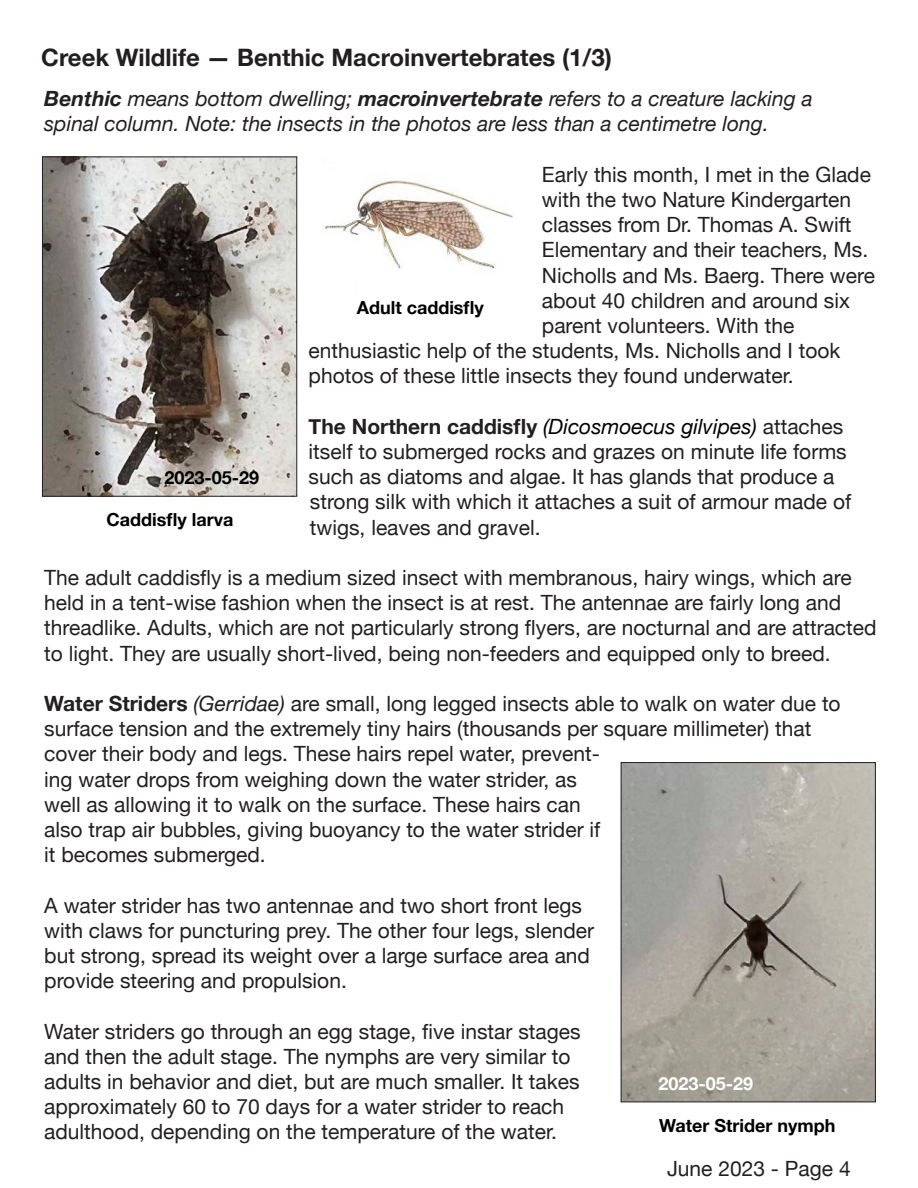
<style>
.page{position:relative;width:918px;height:1188px;background:#fff}
.page>*{position:absolute;margin:0;border:0;box-sizing:border-box;transform-origin:0 0}
.t1{font:700 24px "Helvetica Neue";color:#231f20}
.t2{font:21px/25.2px "Helvetica Neue";color:#231f20}
.t3{font:italic 21px/25.2px "Helvetica Neue";color:#231f20}
.t4{font:700 18px "Helvetica Neue";color:#000}
.t5{font:700 18px "Helvetica Neue";color:#fff}
.s1{font-weight:700}
.s2{font-style:italic;color:#000}
.s3{font-style:italic}
</style>
<div class="page">
<img style="left:44px;top:158px;width:251px;height:337px">
<div style="left:42px;top:156px;width:255px;height:341px;border:1px solid #231f20"></div>
<img style="left:324px;top:179px;width:189px;height:90px">
<img style="left:623px;top:764px;width:251px;height:336px">
<div style="left:621px;top:762px;width:255px;height:340px;border:1px solid #231f20"></div>
<p class="t1" style="left:41px;top:38px;width:572px">Creek Wildlife — Benthic Macroinvertebrates (1/3)</p>
<p class="t3" style="left:44px;top:87px;width:770px"><span class="s1">Benthic</span> means bottom dwelling; <span class="s1">macroinvertebrate</span> refers to a creature lacking a spinal column. Note: the insects in the photos are less than a centimetre long.</p>
<p class="t2" style="left:542px;top:163px;width:331px">Early this month, I met in the Glade</p>
<p class="t2" style="left:542px;top:188px;width:311px">with the two Nature Kindergarten</p>
<p class="t2" style="left:542px;top:213px;width:311px">classes from Dr. Thomas A. Swift</p>
<p class="t2" style="left:542px;top:239px;width:328px">Elementary and their teachers, Ms.</p>
<p class="t2" style="left:542px;top:264px;width:335px">Nicholls and Ms. Baerg. There were</p>
<p class="t2" style="left:542px;top:289px;width:310px">about 40 children and around six</p>
<p class="t2" style="left:542px;top:314px;width:254px">parent volunteers. With the</p>
<p class="t2" style="left:309px;top:339px;width:533px">enthusiastic help of the students, Ms. Nicholls and I took</p>
<p class="t2" style="left:309px;top:365px;width:487px">photos of these little insects they found underwater.</p>
<p class="t2" style="left:309px;top:415px;width:544px"><span class="s1">The Northern caddisfly</span> <span class="s2">(Dicosmoecus gilvipes)</span> attaches itself to submerged rocks and grazes on minute life forms such as diatoms and algae. It has glands that produce a strong silk with which it attaches a suit of armour made of twigs, leaves and gravel.</p>
<p class="t2" style="left:44px;top:566px;width:834px">The adult caddisfly is a medium sized insect with membranous, hairy wings, which are held in a tent-wise fashion when the insect is at rest. The antennae are fairly long and threadlike. Adults, which are not particularly strong flyers, are nocturnal and are attracted to light. They are usually short-lived, being non-feeders and equipped only to breed.</p>
<p class="t2" style="left:44px;top:692px;width:798px"><span class="s1">Water Striders</span> <span class="s3">(Gerridae)</span> are small, long legged insects able to walk on water due to surface tension and the extremely tiny hairs (thousands per square millimeter) that cover their body and legs. These hairs repel water, prevent-<br>ing water drops from weighing down the water strider, as<br>well as allowing it to walk on the surface. These hairs can<br>also trap air bubbles, giving buoyancy to the water strider if<br>it becomes submerged.</p>
<p class="t2" style="left:44px;top:894px;width:551px">A water strider has two antennae and two short front legs with claws for puncturing prey. The other four legs, slender but strong, spread its weight over a large surface area and provide steering and propulsion.</p>
<p class="t2" style="left:44px;top:1020px;width:538px">Water striders go through an egg stage, five instar stages and then the adult stage. The nymphs are very similar to adults in behavior and diet, but are much smaller. It takes approximately 60 to 70 days for a water strider to reach adulthood, depending on the temperature of the water.</p>
<p class="t4" style="left:357px;top:294px;width:129px">Adult caddisfly</p>
<p class="t4" style="left:164px;top:464px;width:96px">2023-05-29</p>
<p class="t4" style="left:106px;top:506px;width:128px">Caddisfly larva</p>
<p class="t5" style="left:658px;top:1069px;width:96px">2023-05-29</p>
<p class="t4" style="left:659px;top:1112px;width:178px">Water Strider nymph</p>
<p class="t2" style="left:667px;top:1157px;width:185px">June 2023 - Page 4</p>
</div>
